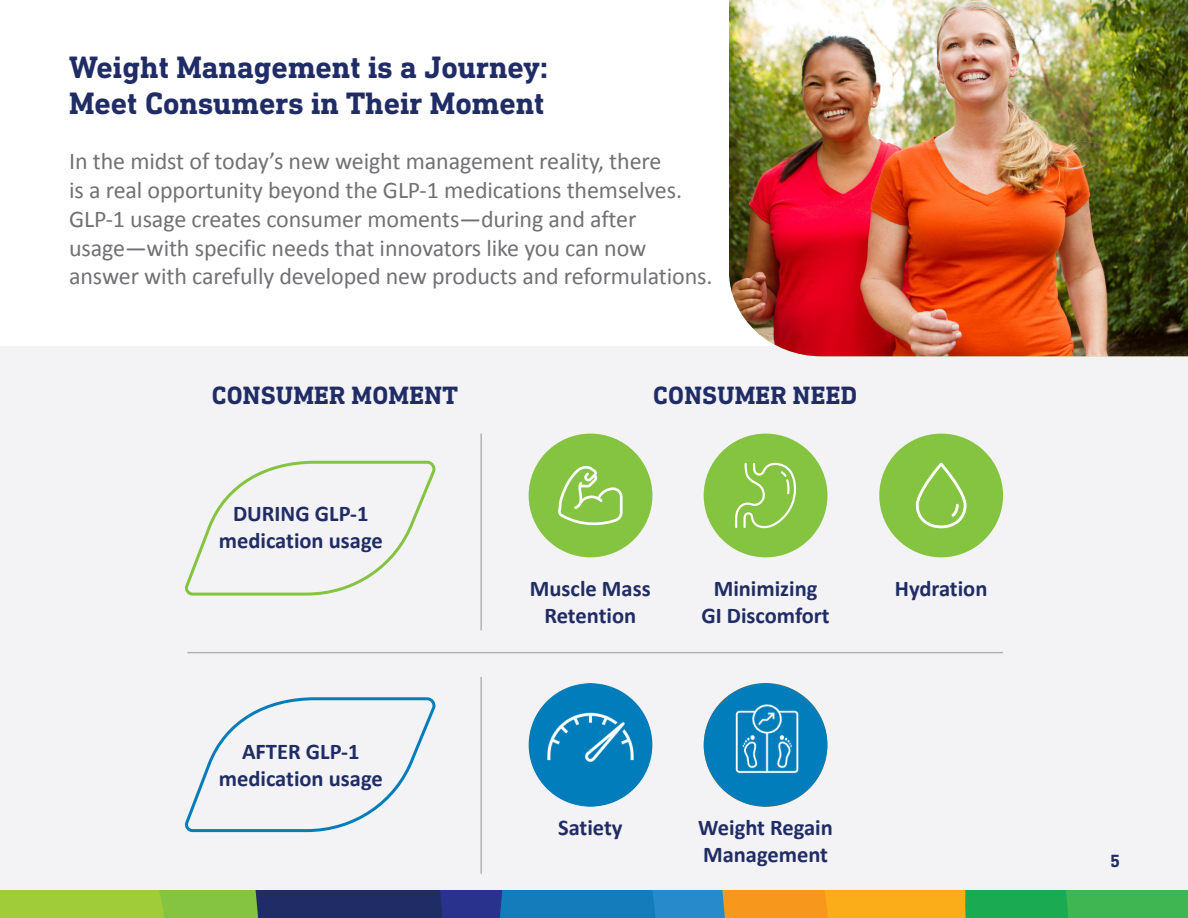
<style>
.page{position:relative;width:1188px;height:918px;background:#fff}
.page>*{position:absolute;margin:0;border:0;box-sizing:border-box;transform-origin:0 0}
.Headline_Blue{font:700 31.5px "DIN Next Slab Pro";color:#202c65}
.Body{font:700 25.5px "DIN Next Slab Pro";letter-spacing:.01em;color:#202c65}
.Body-2{font:24px/28.8px "Calibri";letter-spacing:-.005em;color:#717074}
.Body-3{font:700 22.5px/27px "Calibri";color:#202c65;text-align:center}
.Body-4{font:700 18px "DIN Next Slab Pro";color:#202c65}
</style>
<div class="page">
<div style="left:0;top:347px;width:1188px;height:544px;background:#f3f3f5"></div>
<svg style="left:0;top:891px;width:1188px;height:27px;background:#688f5c"></svg>
<img style="left:529px;top:683px;width:123px;height:124px;border-radius:62px">
<hr style="left:187px;top:652px;width:816px;height:1px;background:#717074">
<div style="left:529px;top:434px;width:123px;height:123px;background:#84c440;border-radius:50%"></div>
<div style="left:879px;top:434px;width:124px;height:123px;background:#84c440;border-radius:50%"></div>
<svg style="left:558px;top:466px;width:65px;height:59px"></svg>
<svg style="left:915px;top:462px;width:52px;height:67px"></svg>
<div style="left:704px;top:434px;width:123px;height:123px;background:#84c440;border-radius:50%"></div>
<svg style="left:735px;top:462px;width:62px;height:67px"></svg>
<svg style="left:184px;top:460px;width:252px;height:136px"></svg>
<svg style="left:184px;top:697px;width:252px;height:136px"></svg>
<img style="left:704px;top:683px;width:123px;height:124px;border-radius:62px">
<hr style="left:480px;top:677px;width:2px;height:197px;background:#717074">
<hr style="left:480px;top:434px;width:2px;height:196px;background:#717074">
<img style="left:729px;top:0;width:459px;height:356px">
<p class="Headline_Blue" style="left:69px;top:48px;width:481px">Weight Management is a Journey:</p>
<p class="Headline_Blue" style="left:69px;top:84px;width:477px">Meet Consumers in Their Moment</p>
<p class="Body-2" style="left:69px;top:146px;width:645px">In the midst of today’s new weight management reality, there<br>is a real opportunity beyond the GLP-1 medications themselves.<br>GLP-1 usage creates consumer moments—during and after usage—with specific needs that innovators like you can now answer with carefully developed new products and reformulations.</p>
<p class="Body" style="left:212px;top:381px;width:248px">CONSUMER MOMENT</p>
<p class="Body" style="left:653px;top:381px;width:205px">CONSUMER NEED</p>
<p class="Body-3" style="left:219px;top:499px;width:165px">DURING GLP-1 medication usage</p>
<p class="Body-3" style="left:219px;top:737px;width:165px">AFTER GLP-1 medication usage</p>
<p class="Body-3" style="left:530px;top:575px;width:122px">Muscle Mass<br>Retention</p>
<p class="Body-3" style="left:701px;top:575px;width:130px">Minimizing<br>GI Discomfort</p>
<p class="Body-3" style="left:895px;top:575px;width:94px">Hydration</p>
<p class="Body-3" style="left:558px;top:813px;width:66px">Satiety</p>
<p class="Body-3" style="left:698px;top:813px;width:136px;text-align:left">Weight Regain<br>Management</p>
<p class="Body-4" style="left:1110px;top:850px;width:12px">5</p>
</div>
